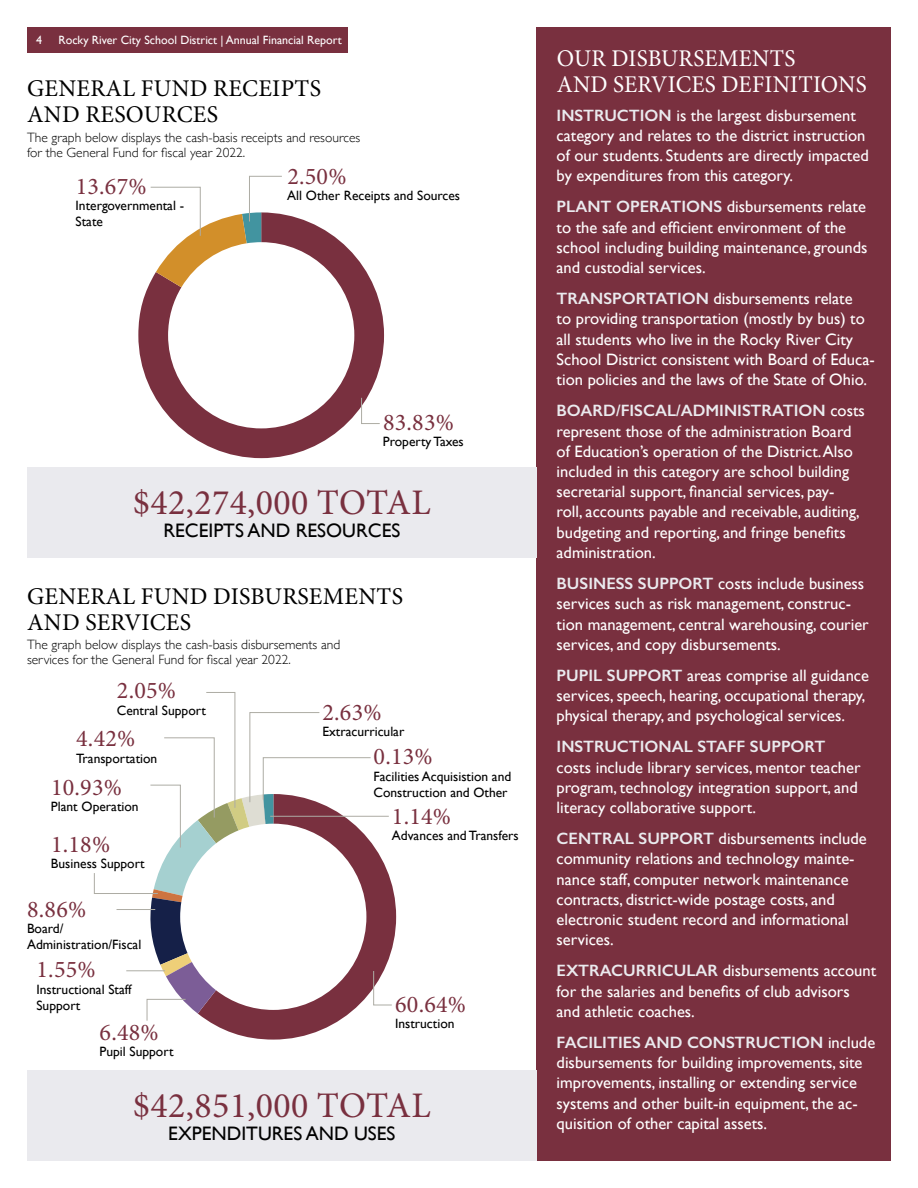
<style>
.page{position:relative;width:918px;height:1188px;background:#fff}
.page>*{position:absolute;margin:0;border:0;box-sizing:border-box;transform-origin:0 0}
.t1{font:36px "Minion Pro";letter-spacing:.01em;color:#79303f}
.t2{font:24px "Minion Pro";letter-spacing:.01em;color:#79303f}
.t3{font:24px/25.5px "Minion Pro";letter-spacing:.01em;color:#000}
.t4{font:24px/25.5px "Minion Pro";letter-spacing:.01em;color:#fff}
.t5{font:19.5px "Gill Sans";color:#000}
.t6{font:16.5px/20.2px "Gill Sans";color:#fff}
.t7{font:600 16.5px "Gill Sans";color:#eaeaee}
.t8{font:13.5px/16.2px "Gill Sans";color:#000}
.t9{font:300 13.5px/15px "Gill Sans";color:#000}
.t10{font:12px "Gill Sans";color:#fff}
.s1{font-weight:600;color:#eaeaee}
</style>
<div class="page">
<div style="left:27px;top:27px;width:321px;height:26px;background:#79303f"></div>
<svg style="left:208px;top:885px;width:188px;height:155px"></svg>
<svg style="left:138px;top:214px;width:246px;height:244px"></svg>
<svg style="left:94px;top:692px;width:298px;height:329px"></svg>
<svg style="left:150px;top:176px;width:132px;height:111px"></svg>
<svg style="left:361px;top:397px;width:19px;height:27px"></svg>
<div style="left:537px;top:27px;width:354px;height:1134px;background:#79303f"></div>
<div style="left:27px;top:1070px;width:510px;height:91px;background:#eaeaee"></div>
<div style="left:27px;top:467px;width:510px;height:91px;background:#eaeaee"></div>
<p class="t10" style="left:36px;top:33px;width:7px">4</p>
<p class="t10" style="left:58px;top:33px;width:285px">Rocky River City School District | Annual Financial Report</p>
<h2 class="t3" style="left:27px;top:76px;width:296px">GENERAL FUND RECEIPTS<br>AND RESOURCES</h2>
<p class="t9" style="left:27px;top:129px;width:335px">The graph below displays the cash-basis receipts and resources for the General Fund for fiscal year 2022.</p>
<h2 class="t2" style="left:76px;top:170px;width:72px">13.67%</h2>
<p class="t8" style="left:76px;top:197px;width:110px">Intergovernmental -<br>State</p>
<h2 class="t2" style="left:287px;top:160px;width:61px">2.50%</h2>
<p class="t8" style="left:287px;top:187px;width:174px">All Other Receipts and Sources</p>
<h2 class="t2" style="left:383px;top:406px;width:72px">83.83%</h2>
<p class="t8" style="left:383px;top:434px;width:82px">Property Taxes</p>
<h1 class="t1" style="left:133px;top:478px;width:299px">$42,274,000 TOTAL</h1>
<p class="t5" style="left:163px;top:519px;width:238px">RECEIPTS AND RESOURCES</p>
<h2 class="t3" style="left:27px;top:584px;width:377px">GENERAL FUND DISBURSEMENTS<br>AND SERVICES</h2>
<p class="t9" style="left:27px;top:637px;width:315px">The graph below displays the cash-basis disbursements and services for the General Fund for fiscal year 2022.</p>
<h2 class="t2" style="left:117px;top:675px;width:61px">2.05%</h2>
<p class="t8" style="left:117px;top:702px;width:91px">Central Support</p>
<h2 class="t2" style="left:76px;top:723px;width:61px">4.42%</h2>
<p class="t8" style="left:76px;top:750px;width:83px">Transportation</p>
<h2 class="t2" style="left:51px;top:771px;width:72px">10.93%</h2>
<p class="t8" style="left:51px;top:798px;width:89px">Plant Operation</p>
<h2 class="t2" style="left:51px;top:828px;width:61px">1.18%</h2>
<p class="t8" style="left:51px;top:855px;width:95px">Business Support</p>
<h2 class="t2" style="left:27px;top:893px;width:61px">8.86%</h2>
<p class="t8" style="left:27px;top:920px;width:116px">Board/<br>Administration/Fiscal</p>
<h2 class="t2" style="left:37px;top:954px;width:61px">1.55%</h2>
<p class="t8" style="left:36px;top:981px;width:97px">Instructional Staff<br>Support</p>
<h2 class="t2" style="left:100px;top:1016px;width:61px">6.48%</h2>
<p class="t8" style="left:100px;top:1043px;width:76px">Pupil Support</p>
<h2 class="t2" style="left:323px;top:696px;width:61px">2.63%</h2>
<p class="t8" style="left:322px;top:723px;width:84px">Extracurricular</p>
<h2 class="t2" style="left:374px;top:741px;width:61px">0.13%</h2>
<p class="t8" style="left:373px;top:768px;width:139px">Facilities Acquisistion and<br>Construction and Other</p>
<h2 class="t2" style="left:392px;top:800px;width:61px">1.14%</h2>
<p class="t8" style="left:392px;top:828px;width:128px">Advances and Transfers</p>
<h2 class="t2" style="left:395px;top:988px;width:72px">60.64%</h2>
<p class="t8" style="left:395px;top:1015px;width:61px">Instruction</p>
<h1 class="t1" style="left:133px;top:1081px;width:299px">$42,851,000 TOTAL</h1>
<p class="t5" style="left:168px;top:1122px;width:229px">EXPENDITURES AND USES</p>
<h2 class="t4" style="left:557px;top:46px;width:312px">OUR DISBURSEMENTS<br>AND SERVICES DEFINITIONS</h2>
<p class="t6" style="left:557px;top:105px;width:314px"><span class="s1">INSTRUCTION</span> is the largest disbursement category and relates to the district instruction of our students. Students are directly impacted by expenditures from this category.</p>
<p class="t6" style="left:557px;top:197px;width:312px"><span class="s1">PLANT OPERATIONS</span> disbursements relate to the safe and efficient environment of the school including building maintenance, grounds and custodial services.</p>
<p class="t6" style="left:557px;top:288px;width:320px"><span class="s1">TRANSPORTATION</span> disbursements relate<br>to providing transportation (mostly by bus) to all students who live in the Rocky River City School District consistent with Board of Educa&shy;tion policies and the laws of the State of Ohio.</p>
<p class="t6" style="left:557px;top:400px;width:310px"><span class="s1">BOARD/FISCAL/ADMINISTRATION</span> costs represent those of the administration Board of Education’s operation of the District. Also included in this category are school building secretarial support, financial services, pay-<br>roll, accounts payable and receivable, auditing, budgeting and reporting, and fringe benefits administration.</p>
<p class="t6" style="left:557px;top:573px;width:314px"><span class="s1">BUSINESS SUPPORT</span> costs include business services such as risk management, construc&shy;tion management, central warehousing, courier services, and copy disbursements.</p>
<p class="t6" style="left:557px;top:665px;width:314px"><span class="s1">PUPIL SUPPORT</span> areas comprise all guidance services, speech, hearing, occupational therapy, physical therapy, and psychological services.</p>
<p class="t7" style="left:557px;top:737px;width:270px">INSTRUCTIONAL STAFF SUPPORT</p>
<p class="t6" style="left:557px;top:757px;width:305px">costs include library services, mentor teacher program, technology integration support, and literacy collaborative support.</p>
<p class="t6" style="left:557px;top:828px;width:312px"><span class="s1">CENTRAL SUPPORT</span> disbursements include community relations and technology mainte&shy;nance staff, computer network maintenance contracts, district-wide postage costs, and electronic student record and informational services.</p>
<p class="t6" style="left:557px;top:961px;width:321px"><span class="s1">EXTRACURRICULAR</span> disbursements account for the salaries and benefits of club advisors and athletic coaches.</p>
<p class="t6" style="left:557px;top:1032px;width:320px"><span class="s1">FACILITIES AND CONSTRUCTION</span> include disbursements for building improvements, site improvements, installing or extending service systems and other built-in equipment, the ac&shy;quisition of other capital assets.</p>
</div>
